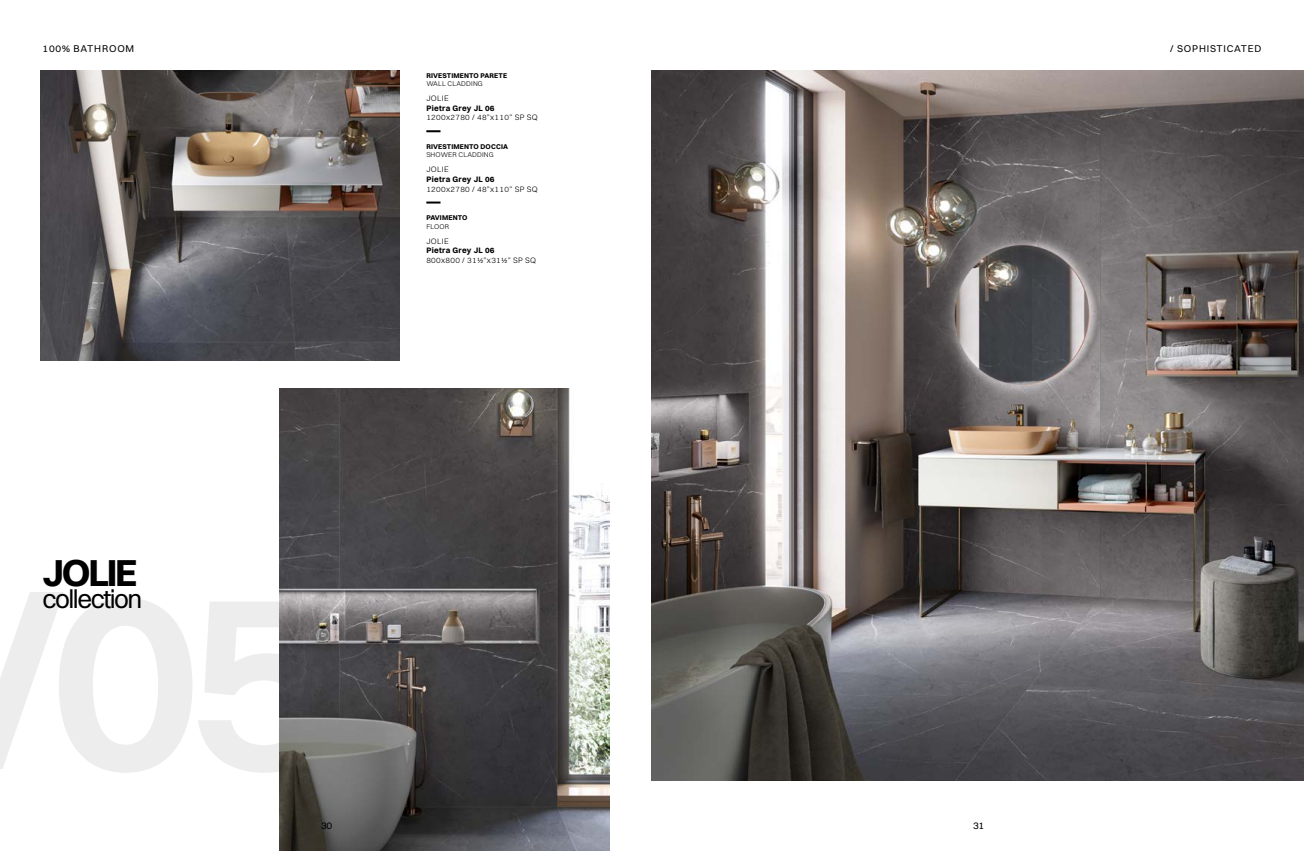
<style>
.page{position:relative;width:1304px;height:851px;background:#fff}
.page>*{position:absolute;margin:0;border:0;box-sizing:border-box;transform-origin:0 0}
.t1{font:700 38px "Switzer";letter-spacing:-.06em;color:#000}
.t2{font:26px "Switzer";letter-spacing:-.06em;color:#000}
.t3{font:10px "Switzer";letter-spacing:.08em;color:#000}
.t4{font:300 8px "Switzer";letter-spacing:.04em;color:#000}
.t5{font:700 8px "Switzer";letter-spacing:.04em;color:#000}
.t6{font:700 7px "Switzer";letter-spacing:.02em;color:#000}
.t7{font:300 7px "Switzer";letter-spacing:.02em;color:#000}
</style>
<div class="page">
<img style="left:652px;top:71px;width:652px;height:709px">
<img style="left:279px;top:388px;width:330px;height:462px">
<img style="left:41px;top:71px;width:359px;height:289px">
<svg style="left:426px;top:201px;width:15px;height:2px"></svg>
<svg style="left:426px;top:130px;width:15px;height:2px"></svg>
<p class="t3" style="left:43px;top:43px;width:93px">100% BATHROOM</p>
<p class="t3" style="left:1170px;top:43px;width:93px">/ SOPHISTICATED</p>
<p class="t6" style="left:426px;top:71px;width:82px">RIVESTIMENTO PARETE</p>
<p class="t7" style="left:426px;top:79px;width:58px">WALL CLADDING</p>
<p class="t4" style="left:426px;top:93px;width:24px">JOLIE</p>
<p class="t5" style="left:426px;top:103px;width:70px">Pietra Grey JL 06</p>
<p class="t4" style="left:426px;top:113px;width:113px">1200x2780 / 48”x110” SP SQ</p>
<p class="t6" style="left:426px;top:142px;width:83px">RIVESTIMENTO DOCCIA</p>
<p class="t7" style="left:426px;top:151px;width:69px">SHOWER CLADDING</p>
<p class="t4" style="left:426px;top:165px;width:24px">JOLIE</p>
<p class="t5" style="left:426px;top:174px;width:70px">Pietra Grey JL 06</p>
<p class="t4" style="left:426px;top:184px;width:113px">1200x2780 / 48”x110” SP SQ</p>
<h1 class="t1" style="left:43px;top:549px;width:97px">JOLIE</h1>
<h2 class="t2" style="left:43px;top:583px;width:101px">collection</h2>
<p class="t6" style="left:426px;top:213px;width:43px">PAVIMENTO</p>
<p class="t7" style="left:426px;top:222px;width:24px">FLOOR</p>
<p class="t4" style="left:426px;top:236px;width:24px">JOLIE</p>
<p class="t5" style="left:426px;top:245px;width:70px">Pietra Grey JL 06</p>
<p class="t4" style="left:426px;top:255px;width:111px">800x800 / 31½”x31½” SP SQ</p>
<p class="t3" style="left:321px;top:819px;width:13px">30</p>
<p class="t3" style="left:973px;top:819px;width:13px">31</p>
</div>
